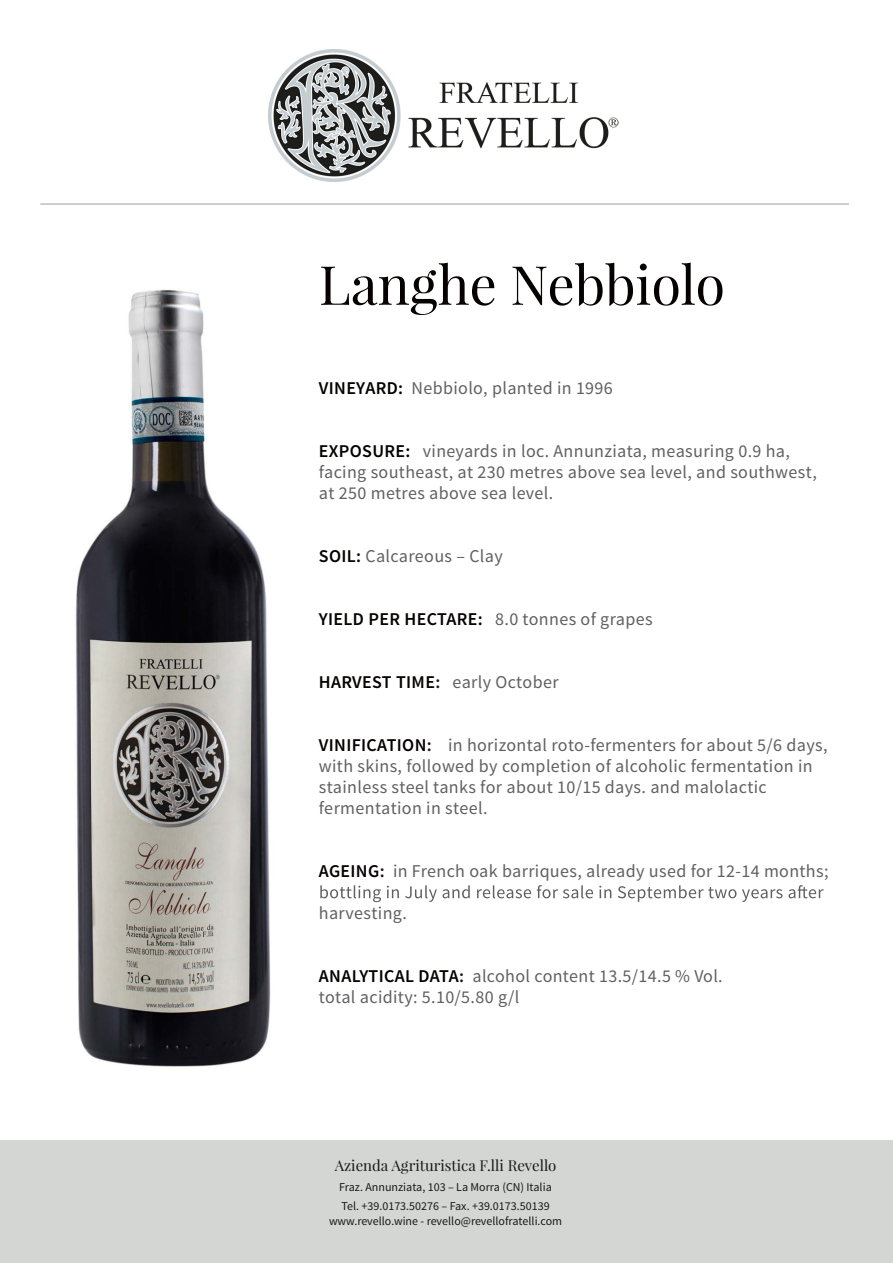
<style>
.page{position:relative;width:893px;height:1263px;background:#fff}
.page>*{position:absolute;margin:0;border:0;box-sizing:border-box;transform-origin:0 0}
.t1{font:54px "Playfair Display";color:#050100}
.t2{font:18px/21px "Source Sans Pro";letter-spacing:.02em;color:#606060}
.t3{font:15px "Playfair Display";color:#1a171b}
.t4{font:12px/19.5px "Source Sans Pro";color:#1a171b}
.s1{font-weight:600;color:#050100}
.s2{font-weight:600;color:#1a171b}
</style>
<div class="page">
<div style="left:0;top:1140px;width:893px;height:123px;background:#d3d6d3"></div>
<hr style="left:40px;top:204px;width:809px;height:1px;background:#9c9d9f">
<img style="left:268px;top:49px;width:351px;height:133px">
<img style="left:75px;top:289px;width:303px;height:778px">
<svg style="left:320px;top:885px;width:504px;height:17px"></svg>
<h1 class="t1" style="left:319px;top:251px;width:408px">Langhe Nebbiolo</h1>
<p class="t2" style="left:319px;top:378px;width:295px"><span class="s1">VINEYARD:</span> Nebbiolo, planted in 1996</p>
<p class="t2" style="left:319px;top:441px;width:499px"><span class="s1">EXPOSURE:</span> vineyards in loc. Annunziata, measuring 0.9 ha, facing southeast, at 230 metres above sea level, and southwest, at 250 metres above sea level.</p>
<p class="t2" style="left:319px;top:546px;width:185px"><span class="s1">SOIL:</span> Calcareous – Clay</p>
<p class="t2" style="left:319px;top:609px;width:335px"><span class="s1">YIELD PER HECTARE:</span> 8.0 tonnes of grapes</p>
<p class="t2" style="left:319px;top:672px;width:241px"><span class="s1">HARVEST TIME</span><span class="s2">:</span> early October</p>
<p class="t2" style="left:319px;top:735px;width:510px"><span class="s1">VINIFICATION</span><span class="s2">:</span> in horizontal roto-fermenters for about 5/6 days, with skins, followed by completion of alcoholic fermentation in stainless steel tanks for about 10/15 days. and malolactic fermentation in steel.</p>
<p class="t2" style="left:319px;top:861px;width:511px"><span class="s1">AGEING</span><span class="s2">:</span> in French oak barriques, already used for 12-14 months;</p>
<p class="t2" style="left:319px;top:903px;width:89px">harvesting.</p>
<p class="t2" style="left:319px;top:966px;width:405px"><span class="s1">ANALYTICAL DATA</span><span class="s2">:</span> alcohol content 13.5/14.5 % Vol. total acidity: 5.10/5.80 g/l</p>
<p class="t3" style="left:335px;top:1156px;width:223px">Azienda Agrituristica F.lli Revello</p>
<p class="t4" style="left:339px;top:1177px;width:214px">Fraz. Annunziata, 103 – La Morra (CN) Italia<br>Tel. +39.0173.50276 – Fax. +39.0173.50139</p>
<p class="t4" style="left:329px;top:1212px;width:235px">www.revello.wine - revello@revellofratelli.com</p>
</div>
